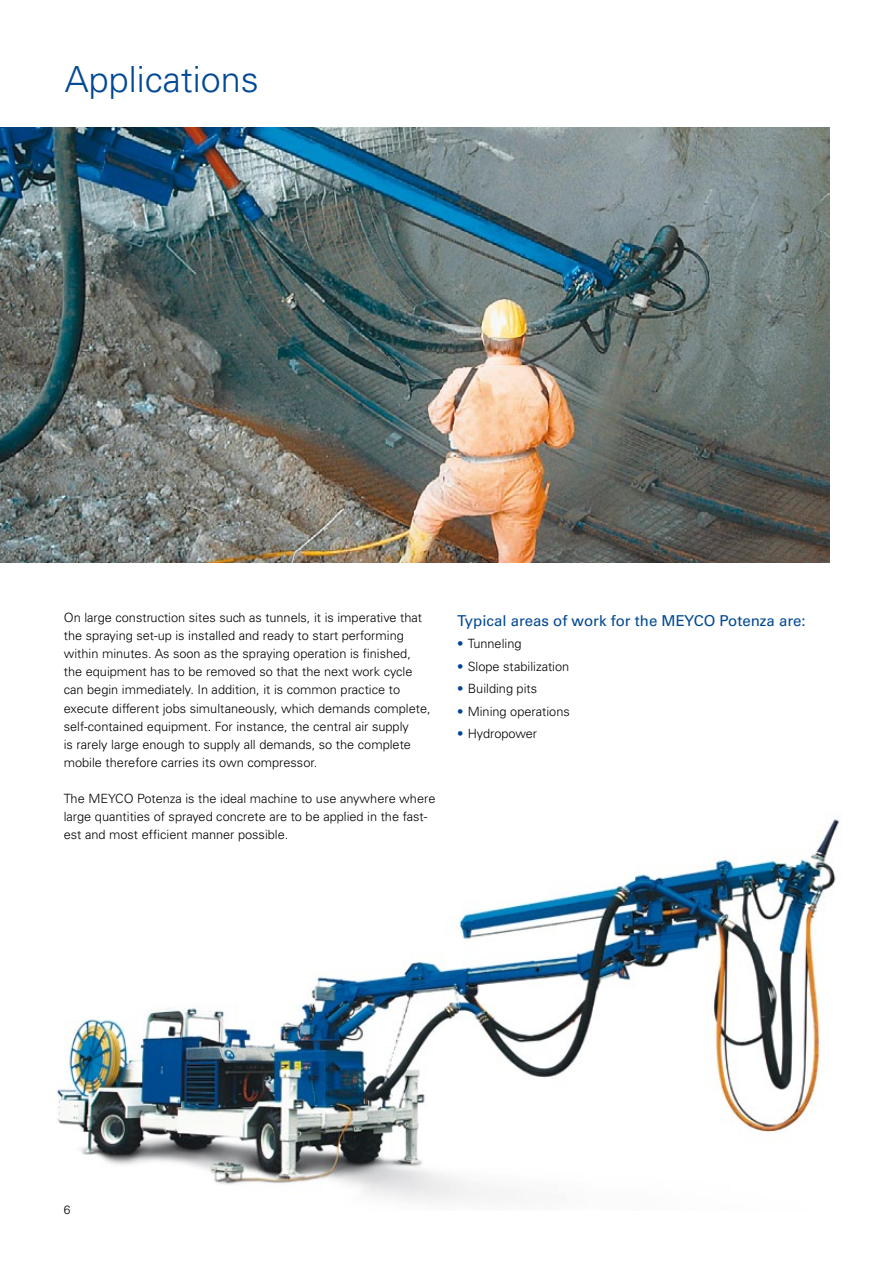
<style>
.page{position:relative;width:893px;height:1263px;background:#fff}
.page>*{position:absolute;margin:0;border:0;box-sizing:border-box;transform-origin:0 0}
.t1{font:300 36px "Univers";color:#004894}
.t2{font:15px "Univers";color:#004894}
.t3{font:300 12.75px/18px "Univers";color:#000}
.t4{font:300 12px "Univers";color:#000}
.s1{color:#004894}
</style>
<div class="page">
<img style="left:57px;top:819px;width:783px;height:383px">
<img style="left:0;top:128px;width:829px;height:435px">
<h1 class="t1" style="left:65px;top:58px;width:196px">Applications</h1>
<p class="t3" style="left:64px;top:609px;width:368px">On large construction sites such as tunnels, it is imperative that the spraying set-up is installed and ready to start performing within minutes. As soon as the spraying operation is finished, the equipment has to be removed so that the next work cycle can begin immediately. In addition, it is common practice to execute different jobs simultaneously, which demands complete, self-contained equipment. For instance, the central air supply<br>is rarely large enough to supply all demands, so the complete mobile therefore carries its own compressor.</p>
<p class="t3" style="left:64px;top:789px;width:373px">The MEYCO Potenza is the ideal machine to use anywhere where large quantities of sprayed concrete are to be applied in the fast&shy;est and most efficient manner possible.</p>
<p class="t2" style="left:457px;top:612px;width:350px">Typical areas of work for the MEYCO Potenza are:</p>
<p class="t3" style="left:457px;top:635px;width:66px"><span class="s1">•</span> Tunneling</p>
<p class="t3" style="left:457px;top:657px;width:114px"><span class="s1">•</span> Slope stabilization</p>
<p class="t3" style="left:457px;top:680px;width:82px"><span class="s1">•</span> Building pits</p>
<p class="t3" style="left:457px;top:702px;width:114px"><span class="s1">•</span> Mining operations</p>
<p class="t3" style="left:457px;top:725px;width:82px"><span class="s1">•</span> Hydropower</p>
<p class="t4" style="left:64px;top:1202px;width:8px">6</p>
</div>
